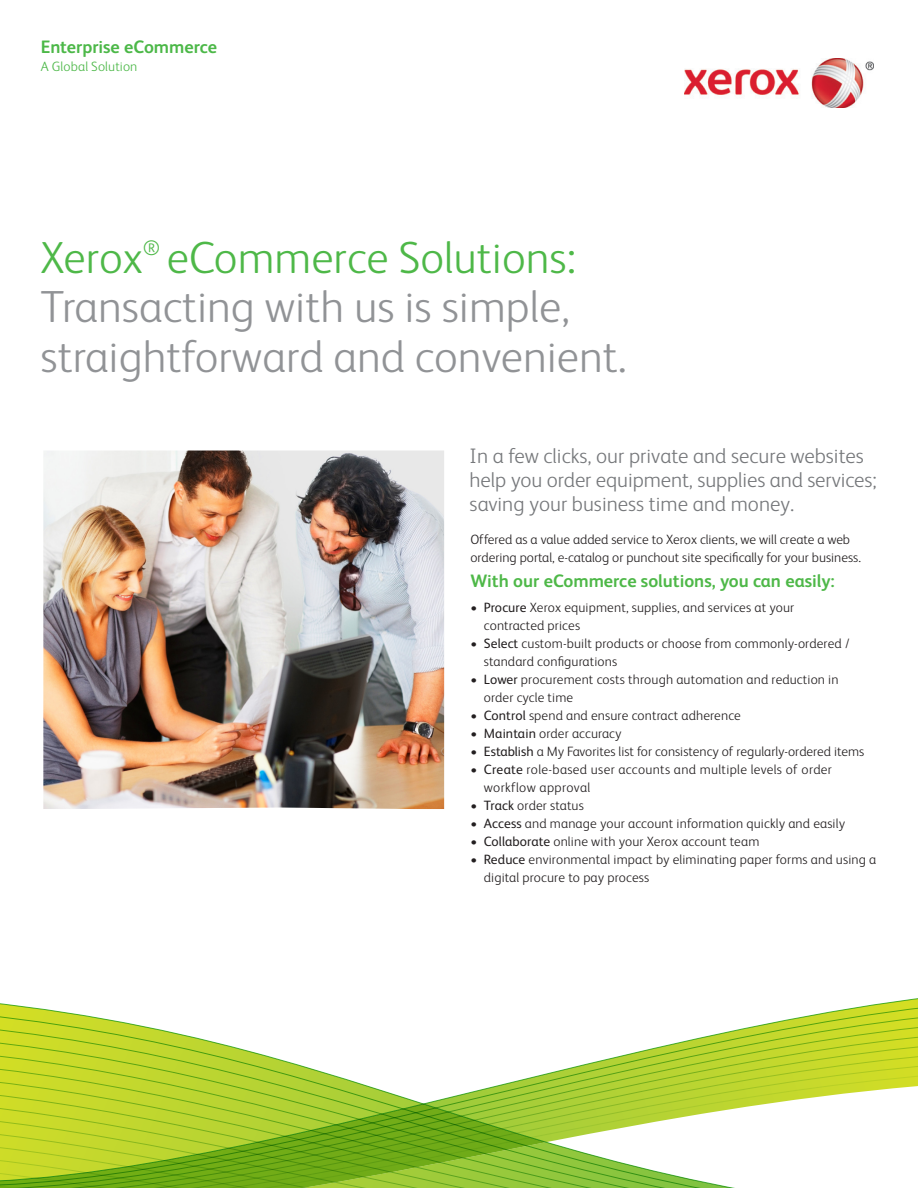
<style>
.page{position:relative;width:918px;height:1188px;background:#fff}
.page>*{position:absolute;margin:0;border:0;box-sizing:border-box;transform-origin:0 0}
.t1{font:300 45px/49.5px "Xerox Sans";color:#919396}
.specification_sheet{font:300 45px "Xerox Sans";color:#4eb848}
.specification_sheet-2{font:300 21px/24px "Xerox Sans";color:#76787b}
.specification_sheet-3{font:700 18px "Xerox Sans";color:#4eb848}
.FC__brochure_label_b{font:700 18px "Xerox Sans";letter-spacing:-.005em;color:#4cb848}
.specification_sheet-4{font:300 13.5px/18px "Xerox Sans";letter-spacing:.01em;color:#231f20}
.FC__brochure_label_l{font:300 13.5px "Xerox Sans";letter-spacing:.01em;color:#4cb848}
.s1{font-weight:400}
</style>
<div class="page">
<img style="left:43px;top:451px;width:401px;height:358px">
<img style="left:684px;top:59px;width:189px;height:49px">
<svg style="left:0;top:1005px;width:918px;height:13px"></svg>
<svg style="left:0;top:1018px;width:918px;height:13px"></svg>
<svg style="left:0;top:1031px;width:918px;height:14px"></svg>
<svg style="left:0;top:1045px;width:918px;height:13px"></svg>
<svg style="left:0;top:1058px;width:918px;height:13px"></svg>
<svg style="left:0;top:1071px;width:918px;height:14px"></svg>
<svg style="left:0;top:1085px;width:918px;height:13px;background:#bed74e"></svg>
<svg style="left:0;top:1098px;width:809px;height:13px;background:#b2d13d"></svg>
<svg style="left:0;top:1111px;width:719px;height:14px;background:#a9cb38"></svg>
<svg style="left:0;top:1125px;width:637px;height:13px;background:#9ec532"></svg>
<svg style="left:0;top:1138px;width:567px;height:4px;background:#92bd25"></svg>
<svg style="left:0;top:1142px;width:735px;height:46px;background:#95c242"></svg>
<p class="FC__brochure_label_b" style="left:41px;top:34px;width:178px">Enterprise eCommerce</p>
<p class="FC__brochure_label_l" style="left:41px;top:57px;width:98px">A Global Solution</p>
<p class="specification_sheet" style="left:40px;top:228px;width:537px">Xerox<sup>®</sup> eCommerce Solutions:</p>
<p class="t1" style="left:40px;top:280px;width:588px">Transacting with us is simple, straightforward and convenient.</p>
<p class="specification_sheet-2" style="left:470px;top:443px;width:409px">In a few clicks, our private and secure websites help you order equipment, supplies and services; saving your business time and money.</p>
<p class="specification_sheet-4" style="left:470px;top:530px;width:392px">Offered as a value added service to Xerox clients, we will create a web ordering portal, e-catalog or punchout site specifically for your business.</p>
<p class="specification_sheet-3" style="left:470px;top:568px;width:366px">With our eCommerce solutions, you can easily:</p>
<p class="specification_sheet-4" style="left:484px;top:598px;width:312px;text-indent:-14px"><span class="s1">• Procure</span> Xerox equipment, supplies, and services at your contracted prices</p>
<p class="specification_sheet-4" style="left:484px;top:634px;width:367px;text-indent:-14px">• <span class="s1">Select</span> custom-built products or choose from commonly-ordered / standard configurations</p>
<p class="specification_sheet-4" style="left:484px;top:670px;width:356px;text-indent:-14px"><span class="s1">• Lower</span> procurement costs through automation and reduction in order cycle time</p>
<p class="specification_sheet-4" style="left:470px;top:706px;width:272px"><span class="s1">• Control</span> spend and ensure contract adherence</p>
<p class="specification_sheet-4" style="left:470px;top:724px;width:153px"><span class="s1">• Maintain</span> order accuracy</p>
<p class="specification_sheet-4" style="left:470px;top:742px;width:396px"><span class="s1">• Establish</span> a My Favorites list for consistency of regularly-ordered items</p>
<p class="specification_sheet-4" style="left:484px;top:760px;width:350px;text-indent:-14px"><span class="s1">• Create</span> role-based user accounts and multiple levels of order workflow approval</p>
<p class="specification_sheet-4" style="left:470px;top:796px;width:115px"><span class="s1">• Track</span> order status</p>
<p class="specification_sheet-4" style="left:470px;top:814px;width:376px"><span class="s1">• Access</span> and manage your account information quickly and easily</p>
<p class="specification_sheet-4" style="left:470px;top:832px;width:291px"><span class="s1">• Collaborate</span> online with your Xerox account team</p>
<p class="specification_sheet-4" style="left:484px;top:850px;width:394px;text-indent:-14px"><span class="s1">• Reduce</span> environmental impact by eliminating paper forms and using a digital procure to pay process</p>
</div>
